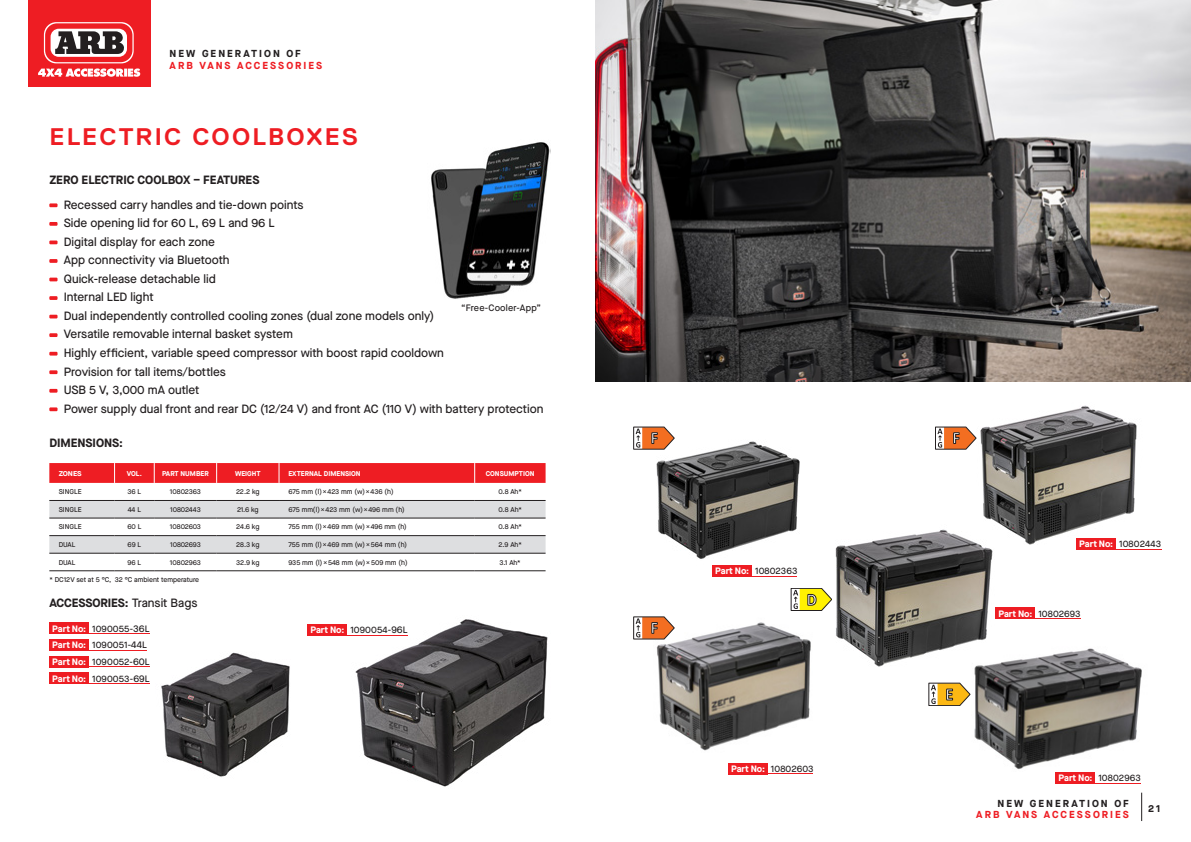
<style>
.page{position:relative;width:1191px;height:842px;background:#fff}
.page>*{position:absolute;margin:0;border:0;box-sizing:border-box;transform-origin:0 0}
.t1{font:700 24px "Replica";letter-spacing:.09em;color:#ee1d23}
.t2{font:500 12px/18.5px "Maison Neue";color:#231f20}
.t3{font:700 12px "Maison Neue";letter-spacing:-.005em;color:#231f20}
.t4{font:700 10.1px "Maison Neue";letter-spacing:.2em;color:#ee1d23}
.t5{font:700 10.1px "Maison Neue";letter-spacing:.2em;color:#231f20}
.t6{font:500 9.3px/16.6px "Maison Neue";letter-spacing:.01em;color:#231f20}
.t7{font:500 7px "Maison Neue";color:#231f20}
.t8{font:700 7px "Maison Neue";color:#fff}
.t9{font:700 7px "Maison Neue";color:#fff;scale:1.08 1}
.s1{font-weight:500}
.s2{font-weight:700;color:#fff}
</style>
<div class="page">
<div style="left:28px;top:0;width:122px;height:87px;background:#ee1d23"></div>
<svg style="left:38px;top:68px;width:102px;height:9px"></svg>
<svg style="left:44px;top:22px;width:90px;height:41px"></svg>
<svg style="left:45px;top:23px;width:87px;height:39px"></svg>
<svg style="left:1141px;top:793px;width:1px;height:28px"></svg>
<img style="left:431px;top:142px;width:120px;height:157px">
<svg style="left:49px;top:203px;width:9px;height:4px"></svg>
<svg style="left:49px;top:222px;width:9px;height:4px"></svg>
<svg style="left:49px;top:241px;width:9px;height:3px"></svg>
<svg style="left:49px;top:259px;width:9px;height:4px"></svg>
<svg style="left:49px;top:278px;width:9px;height:3px"></svg>
<svg style="left:49px;top:296px;width:9px;height:4px"></svg>
<svg style="left:49px;top:315px;width:9px;height:3px"></svg>
<svg style="left:49px;top:333px;width:9px;height:4px"></svg>
<svg style="left:49px;top:352px;width:9px;height:4px"></svg>
<svg style="left:49px;top:370px;width:9px;height:4px"></svg>
<svg style="left:49px;top:389px;width:9px;height:4px"></svg>
<svg style="left:49px;top:407px;width:9px;height:4px"></svg>
<img style="left:835px;top:529px;width:158px;height:138px">
<img style="left:964px;top:640px;width:178px;height:129px">
<img style="left:649px;top:437px;width:151px;height:122px">
<img style="left:976px;top:405px;width:161px;height:140px">
<img style="left:654px;top:622px;width:157px;height:129px">
<svg style="left:49px;top:501px;width:496px;height:52px"></svg>
<hr style="left:49px;top:500px;width:66px;height:1px;background:#231f20">
<hr style="left:115px;top:500px;width:39px;height:1px;background:#231f20">
<hr style="left:154px;top:500px;width:63px;height:1px;background:#231f20">
<hr style="left:217px;top:500px;width:62px;height:1px;background:#231f20">
<hr style="left:279px;top:500px;width:196px;height:1px;background:#231f20">
<hr style="left:475px;top:500px;width:70px;height:1px;background:#231f20">
<hr style="left:49px;top:518px;width:66px;height:1px;background:#231f20">
<hr style="left:115px;top:518px;width:39px;height:1px;background:#231f20">
<hr style="left:154px;top:518px;width:63px;height:1px;background:#231f20">
<hr style="left:217px;top:518px;width:62px;height:1px;background:#231f20">
<hr style="left:279px;top:518px;width:196px;height:1px;background:#231f20">
<hr style="left:475px;top:518px;width:70px;height:1px;background:#231f20">
<hr style="left:49px;top:535px;width:66px;height:1px;background:#231f20">
<hr style="left:115px;top:535px;width:39px;height:1px;background:#231f20">
<hr style="left:154px;top:535px;width:63px;height:1px;background:#231f20">
<hr style="left:217px;top:535px;width:62px;height:1px;background:#231f20">
<hr style="left:279px;top:535px;width:196px;height:1px;background:#231f20">
<hr style="left:475px;top:535px;width:70px;height:1px;background:#231f20">
<hr style="left:49px;top:553px;width:66px;height:1px;background:#231f20">
<hr style="left:115px;top:553px;width:39px;height:1px;background:#231f20">
<hr style="left:154px;top:553px;width:63px;height:1px;background:#231f20">
<hr style="left:217px;top:553px;width:62px;height:1px;background:#231f20">
<hr style="left:279px;top:553px;width:196px;height:1px;background:#231f20">
<hr style="left:475px;top:553px;width:70px;height:1px;background:#231f20">
<hr style="left:49px;top:571px;width:66px;height:1px;background:#231f20">
<hr style="left:115px;top:571px;width:39px;height:1px;background:#231f20">
<hr style="left:154px;top:571px;width:63px;height:1px;background:#231f20">
<hr style="left:217px;top:571px;width:62px;height:1px;background:#231f20">
<hr style="left:279px;top:571px;width:196px;height:1px;background:#231f20">
<hr style="left:475px;top:571px;width:70px;height:1px;background:#231f20">
<svg style="left:49px;top:463px;width:496px;height:20px;background:#ee2025"></svg>
<div style="left:712px;top:565px;width:39px;height:11px;background:#ee1d23"></div>
<hr style="left:751px;top:576px;width:46px;height:1px;background:#ee1d23">
<div style="left:1076px;top:538px;width:39px;height:12px;background:#ee1d23"></div>
<hr style="left:1115px;top:549px;width:46px;height:1px;background:#ee1d23">
<div style="left:728px;top:763px;width:39px;height:11px;background:#ee1d23"></div>
<hr style="left:767px;top:774px;width:46px;height:1px;background:#ee1d23">
<div style="left:995px;top:607px;width:40px;height:12px;background:#ee1d23"></div>
<hr style="left:1035px;top:618px;width:45px;height:1px;background:#ee1d23">
<div style="left:1055px;top:772px;width:40px;height:12px;background:#ee1d23"></div>
<hr style="left:1095px;top:783px;width:45px;height:1px;background:#ee1d23">
<img style="left:336px;top:619px;width:212px;height:168px">
<img style="left:148px;top:652px;width:142px;height:125px">
<div style="left:307px;top:624px;width:40px;height:11px;background:#ee1d23"></div>
<hr style="left:347px;top:635px;width:61px;height:1px;background:#ee1d23">
<div style="left:49px;top:622px;width:40px;height:12px;background:#ee1d23"></div>
<hr style="left:89px;top:633px;width:61px;height:1px;background:#ee1d23">
<div style="left:49px;top:639px;width:40px;height:12px;background:#ee1d23"></div>
<hr style="left:89px;top:650px;width:58px;height:1px;background:#ee1d23">
<div style="left:49px;top:656px;width:40px;height:11px;background:#ee1d23"></div>
<hr style="left:89px;top:667px;width:61px;height:1px;background:#ee1d23">
<div style="left:49px;top:672px;width:40px;height:12px;background:#ee1d23"></div>
<hr style="left:89px;top:683px;width:61px;height:1px;background:#ee1d23">
<img style="left:595px;top:0;width:596px;height:381px">
<svg style="left:633px;top:427px;width:41px;height:22px"></svg>
<svg style="left:935px;top:427px;width:41px;height:22px"></svg>
<svg style="left:633px;top:617px;width:41px;height:22px"></svg>
<svg style="left:791px;top:588px;width:41px;height:23px"></svg>
<svg style="left:928px;top:683px;width:42px;height:23px"></svg>
<p class="t5" style="left:170px;top:47px;width:133px">NEW GENERATION OF</p>
<p class="t4" style="left:170px;top:58px;width:154px">ARB VANS ACCESSORIES</p>
<h1 class="t1" style="left:49px;top:124px;width:310px">ELECTRIC COOLBOXES</h1>
<p class="t3" style="left:49px;top:171px;width:212px">ZERO ELECTRIC COOLBOX – FEATURES</p>
<p class="t2" style="left:64px;top:195px;width:481px">Recessed carry handles and tie-down points<br>Side opening lid for 60 L, 69 L and 96 L<br>Digital display for each zone<br>App connectivity via Bluetooth<br>Quick-release detachable lid<br>Internal LED light<br>Dual independently controlled cooling zones (dual zone models only)<br>Versatile removable internal basket system<br>Highly efficient, variable speed compressor with boost rapid cooldown<br>Provision for tall items/bottles<br>USB 5 V, 3,000 mA outlet<br>Power supply dual front and rear DC (12/24 V) and front AC (110 V) with battery protection</p>
<p class="t3" style="left:49px;top:434px;width:75px">DIMENSIONS:</p>
<p class="t9" style="left:59px;top:468px;width:23px">ZONES</p>
<p class="t8" style="left:127px;top:468px;width:17px">VOL.</p>
<p class="t8" style="left:162px;top:468px;width:48px">PART NUMBER</p>
<p class="t8" style="left:235px;top:468px;width:27px">WEIGHT</p>
<p class="t8" style="left:288px;top:468px;width:74px">EXTERNAL DIMENSION</p>
<p class="t8" style="left:486px;top:468px;width:50px">CONSUMPTION</p>
<p class="t7" style="left:59px;top:487px;width:24px">SINGLE</p>
<p class="t7" style="left:128px;top:487px;width:15px">36 L</p>
<p class="t7" style="left:170px;top:487px;width:33px">10802363</p>
<p class="t7" style="left:236px;top:487px;width:25px">22.2 kg</p>
<p class="t7" style="left:288px;top:487px;width:107px">675 mm (l) × 423 mm (w) × 436 (h)</p>
<p class="t7" style="left:498px;top:487px;width:25px">0.8 Ah*</p>
<p class="t7" style="left:59px;top:505px;width:24px">SINGLE</p>
<p class="t7" style="left:128px;top:505px;width:15px">44 L</p>
<p class="t7" style="left:170px;top:505px;width:32px">10802443</p>
<p class="t7" style="left:237px;top:505px;width:23px">21.6 kg</p>
<p class="t7" style="left:288px;top:505px;width:118px">675 mm(l) × 423 mm (w) × 496 mm (h)</p>
<p class="t7" style="left:498px;top:505px;width:25px">0.8 Ah*</p>
<p class="t7" style="left:59px;top:522px;width:24px">SINGLE</p>
<p class="t7" style="left:127px;top:522px;width:15px">60 L</p>
<p class="t7" style="left:170px;top:522px;width:33px">10802603</p>
<p class="t7" style="left:236px;top:522px;width:25px">24.6 kg</p>
<p class="t7" style="left:288px;top:522px;width:120px">755 mm (l) × 469 mm (w) × 496 mm (h)</p>
<p class="t7" style="left:498px;top:522px;width:25px">0.8 Ah*</p>
<p class="t7" style="left:59px;top:540px;width:18px">DUAL</p>
<p class="t7" style="left:128px;top:540px;width:15px">69 L</p>
<p class="t7" style="left:170px;top:540px;width:32px">10802693</p>
<p class="t7" style="left:236px;top:540px;width:25px">28.3 kg</p>
<p class="t7" style="left:288px;top:540px;width:120px">755 mm (l) × 469 mm (w) × 564 mm (h)</p>
<p class="t7" style="left:498px;top:540px;width:25px">2.9 Ah*</p>
<p class="t7" style="left:59px;top:557px;width:18px">DUAL</p>
<p class="t7" style="left:128px;top:557px;width:15px">96 L</p>
<p class="t7" style="left:170px;top:557px;width:33px">10802963</p>
<p class="t7" style="left:236px;top:557px;width:25px">32.9 kg</p>
<p class="t7" style="left:288px;top:557px;width:121px">935 mm (l) × 548 mm (w) × 509 mm (h)</p>
<p class="t7" style="left:499px;top:557px;width:23px">3.1 Ah*</p>
<p class="t7" style="left:49px;top:575px;width:151px">* DC12V set at 5 °C, 32 °C ambient temperature</p>
<p class="t6" style="left:461px;top:299px;width:82px">“Free-Cooler-App”</p>
<p class="t3" style="left:49px;top:594px;width:150px">ACCESSORIES: <span class="s1">Transit Bags</span></p>
<p class="t6" style="left:52px;top:620px;width:99px"><span class="s2">Part No:</span> 1090055-36L</p>
<p class="t6" style="left:310px;top:621px;width:99px"><span class="s2">Part No:</span> 1090054-96L</p>
<p class="t6" style="left:52px;top:637px;width:99px"><span class="s2">Part No:</span> 1090051-44L<br><span class="s2">Part No:</span> 1090052-60L<br><span class="s2">Part No:</span> 1090053-69L</p>
<p class="t6" style="left:715px;top:562px;width:84px"><span class="s2">Part No:</span> 10802363</p>
<p class="t6" style="left:731px;top:760px;width:84px"><span class="s2">Part No:</span> 10802603</p>
<p class="t6" style="left:1079px;top:536px;width:83px"><span class="s2">Part No:</span> 10802443</p>
<p class="t6" style="left:998px;top:605px;width:84px"><span class="s2">Part No:</span> 10802693</p>
<p class="t6" style="left:1058px;top:770px;width:84px"><span class="s2">Part No:</span> 10802963</p>
<p class="t5" style="left:997px;top:796px;width:133px">NEW GENERATION OF</p>
<p class="t4" style="left:976px;top:808px;width:154px">ARB VANS ACCESSORIES</p>
<p class="t5" style="left:1148px;top:802px;width:14px">21</p>
</div>
